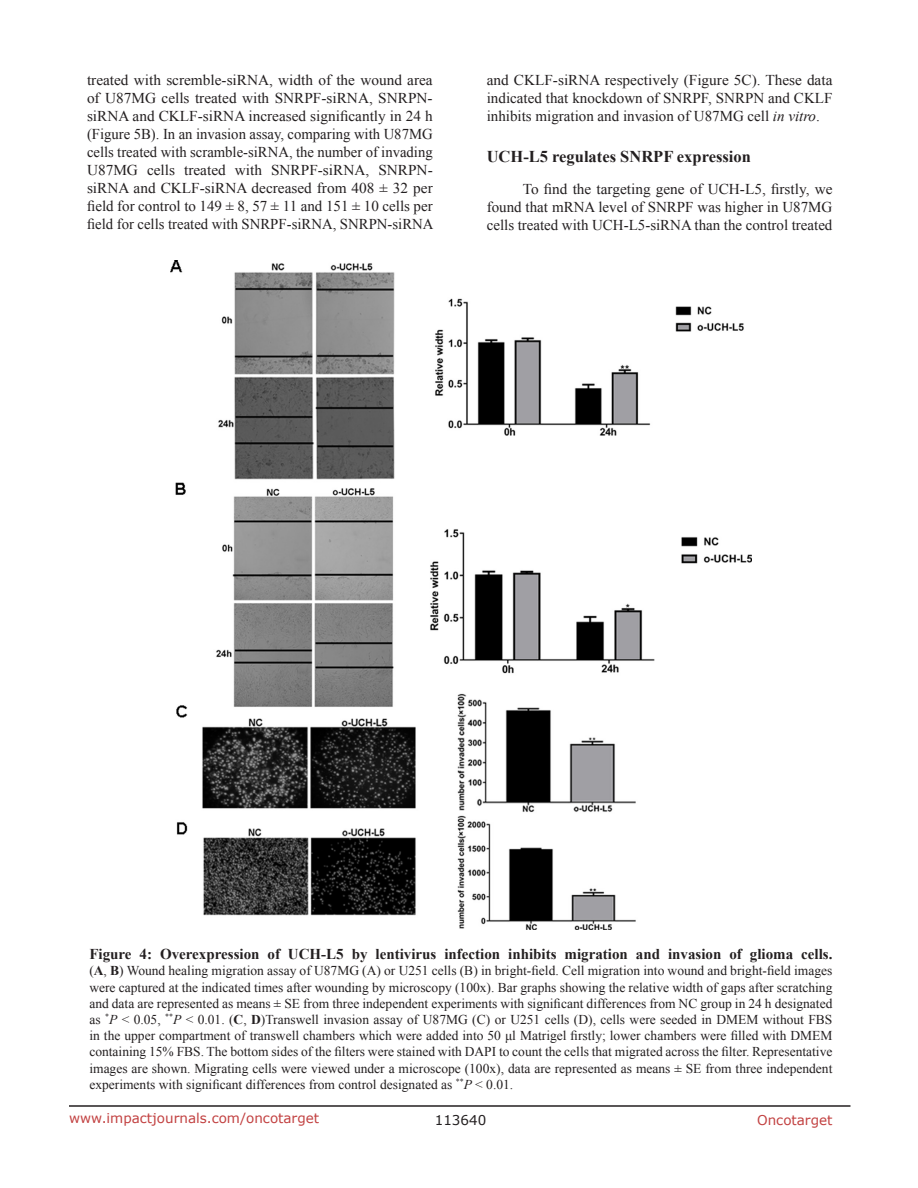
<style>
.page{position:relative;width:918px;height:1188px;background:#fff}
.page>*{position:absolute;margin:0;border:0;box-sizing:border-box;transform-origin:0 0}
.sub_heading_1{font:700 16.5px "Times New Roman";color:#231f20}
.BodyText{font:15px/18px "Times New Roman";color:#231f20;text-align:justify}
.Figuretrx{font:700 15px "Times New Roman";color:#231f20}
.Figuretrx-2{font:13.5px/16.2px "Times New Roman";color:#231f20;text-align:justify}
.t1{font:13.5px "Verdana";color:#c24141}
.t2{font:13.5px "Verdana";color:#231f20}
.s1{font-style:italic}
.s2{font-weight:700}
</style>
<div class="page">
<hr style="left:69px;top:1105px;width:781px;height:2px;background:#231f20">
<img style="left:171px;top:261px;width:580px;height:669px">
<p class="BodyText" style="left:87px;top:71px;width:348px">treated with scremble-siRNA, width of the wound area of U87MG cells treated with SNRPF-siRNA, SNRPN&shy;siRNA and CKLF-siRNA increased significantly in 24 h (Figure 5B). In an invasion assay, comparing with U87MG cells treated with scramble-siRNA, the number of invading U87MG cells treated with SNRPF-siRNA, SNRPN&shy;siRNA and CKLF-siRNA decreased from 408 ± 32 per field for control to 149 ± 8, 57 ± 11 and 151 ± 10 cells per field for cells treated with SNRPF-siRNA, SNRPN-siRNA</p>
<p class="BodyText" style="left:487px;top:71px;width:347px">and CKLF-siRNA respectively (Figure 5C). These data indicated that knockdown of SNRPF, SNRPN and CKLF inhibits migration and invasion of U87MG cell <span class="s1">in vitro</span>.</p>
<p class="sub_heading_1" style="left:487px;top:145px;width:266px">UCH-L5 regulates SNRPF expression</p>
<p class="BodyText" style="left:487px;top:179px;width:347px;text-indent:36px">To find the targeting gene of UCH-L5, firstly, we found that mRNA level of SNRPF was higher in U87MG cells treated with UCH-L5-siRNA than the control treated</p>
<p class="Figuretrx" style="left:89px;top:944px;width:745px">Figure 4: Overexpression of UCH-L5 by lentivirus infection inhibits migration and invasion of glioma cells.</p>
<p class="Figuretrx-2" style="left:89px;top:962px;width:745px">(<span class="s2">A</span>, <span class="s2">B</span>) Wound healing migration assay of U87MG (A) or U251 cells (B) in bright-field. Cell migration into wound and bright-field images were captured at the indicated times after wounding by microscopy (100x). Bar graphs showing the relative width of gaps after scratching and data are represented as means ± SE from three independent experiments with significant differences from NC group in 24 h designated as <sup>*</sup><span class="s1">P</span> &lt; 0.05, <sup>**</sup><span class="s1">P</span> &lt; 0.01. (<span class="s2">C</span>, <span class="s2">D</span>)Transwell invasion assay of U87MG (C) or U251 cells (D), cells were seeded in DMEM without FBS in the upper compartment of transwell chambers which were added into 50 μl Matrigel firstly; lower chambers were filled with DMEM containing 15% FBS. The bottom sides of the filters were stained with DAPI to count the cells that migrated across the filter. Representative images are shown. Migrating cells were viewed under a microscope (100x), data are represented as means ± SE from three independent experiments with significant differences from control designated as <sup>**</sup><span class="s1">P</span> &lt; 0.01.</p>
<p class="t1" style="left:69px;top:1109px;width:252px">www.impactjournals.com/oncotarget</p>
<p class="t2" style="left:435px;top:1111px;width:53px">113640</p>
<p class="t1" style="left:757px;top:1111px;width:77px">Oncotarget</p>
</div>
